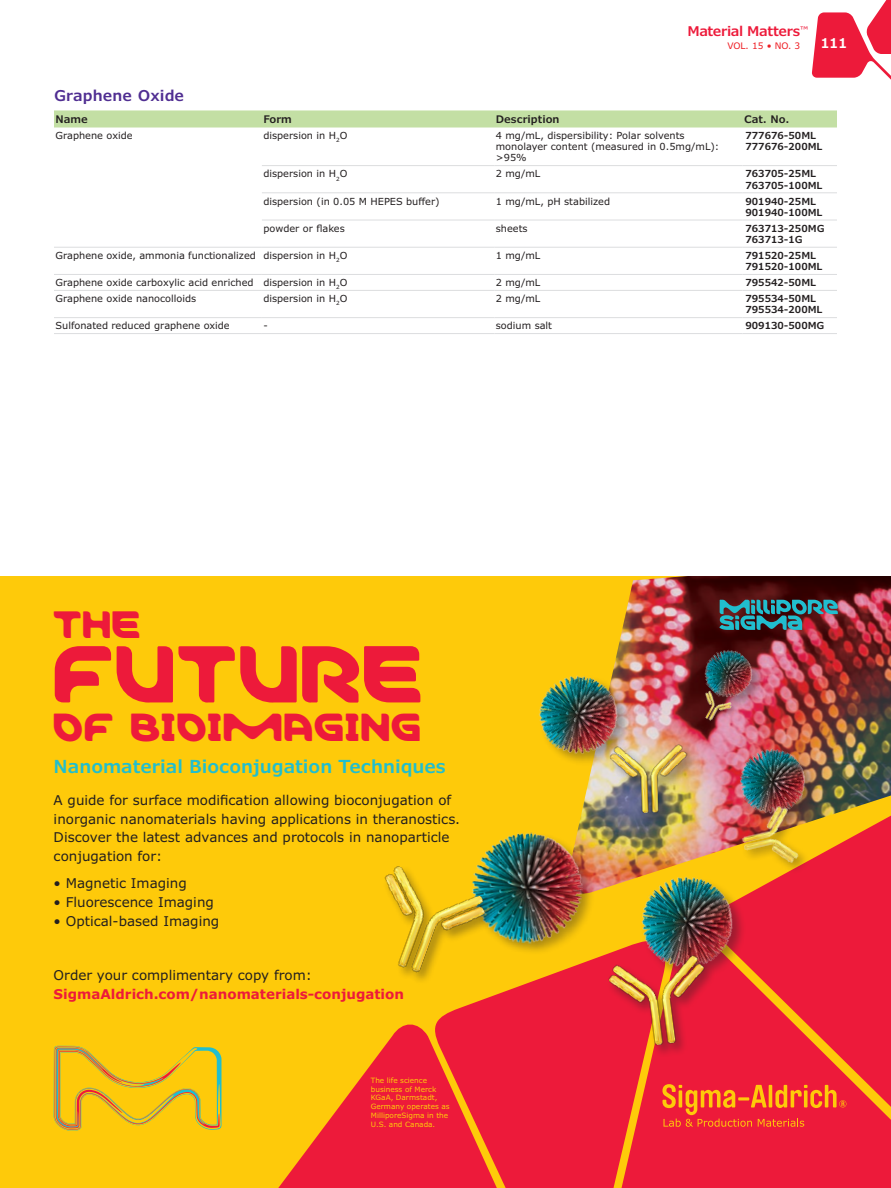
<style>
.page{position:relative;width:891px;height:1188px;background:#fff}
.page>*{position:absolute;margin:0;border:0;box-sizing:border-box;transform-origin:0 0}
.t1{font:81.9px "Merck";color:#ed1a3a}
.t2{font:39.9px "Merck";letter-spacing:.015em;color:#ed1a3a}
.t3{font:38.85px "Merck";color:#ed1a3a}
.t4{font:600 18px "Verdana Pro";color:#21bece}
.t5{font:600 15px "Verdana Pro";letter-spacing:.005em;color:#502e92}
.t6{font:13.5px/18.9px "Verdana Pro";color:#231f20}
.t7{font:700 13.5px "Verdana Pro";color:#ed1a3a}
.t8{font:600 13.5px "Verdana Pro";letter-spacing:-.025em;color:#ed1a3a}
.t9{font:600 13.5px "Verdana Pro";color:#fff}
.t10{font:600 10.5px "Verdana Pro";color:#231f20}
.t11{font:9.75px/11.2px "Verdana Pro";color:#231f20}
.t12{font:600 9.75px/11.2px "Verdana Pro";color:#231f20}
.t13{font:9px "Verdana Pro";color:#ee1d23}
.t14{font:9px "Verdana Pro";color:#ed1a3a}
.t15{font:7.35px/8.9px "Verdana Pro";color:#feca0a}
</style>
<div class="page">
<svg style="left:54px;top:0;width:837px;height:128px"></svg>
<hr style="left:262px;top:165px;width:232px;height:1px;background:#dcdddf">
<hr style="left:494px;top:165px;width:249px;height:1px;background:#dcdddf">
<hr style="left:742px;top:165px;width:95px;height:1px;background:#dcdddf">
<hr style="left:262px;top:192px;width:232px;height:1px;background:#dcdddf">
<hr style="left:494px;top:192px;width:249px;height:1px;background:#dcdddf">
<hr style="left:742px;top:192px;width:95px;height:1px;background:#dcdddf">
<hr style="left:262px;top:220px;width:232px;height:1px;background:#dcdddf">
<hr style="left:494px;top:220px;width:249px;height:1px;background:#dcdddf">
<hr style="left:742px;top:220px;width:95px;height:1px;background:#dcdddf">
<hr style="left:262px;top:247px;width:232px;height:1px;background:#dcdddf">
<hr style="left:494px;top:247px;width:249px;height:1px;background:#dcdddf">
<hr style="left:742px;top:247px;width:95px;height:1px;background:#dcdddf">
<hr style="left:54px;top:274px;width:208px;height:1px;background:#dcdddf">
<hr style="left:262px;top:274px;width:232px;height:1px;background:#dcdddf">
<hr style="left:494px;top:274px;width:249px;height:1px;background:#dcdddf">
<hr style="left:742px;top:274px;width:95px;height:1px;background:#dcdddf">
<hr style="left:54px;top:290px;width:208px;height:1px;background:#dcdddf">
<hr style="left:262px;top:290px;width:232px;height:1px;background:#dcdddf">
<hr style="left:494px;top:290px;width:249px;height:1px;background:#dcdddf">
<hr style="left:742px;top:290px;width:95px;height:1px;background:#dcdddf">
<hr style="left:54px;top:317px;width:208px;height:1px;background:#dcdddf">
<hr style="left:262px;top:317px;width:232px;height:1px;background:#dcdddf">
<hr style="left:494px;top:317px;width:249px;height:1px;background:#dcdddf">
<hr style="left:742px;top:317px;width:95px;height:1px;background:#dcdddf">
<hr style="left:54px;top:333px;width:208px;height:1px;background:#dcdddf">
<hr style="left:262px;top:333px;width:232px;height:1px;background:#dcdddf">
<hr style="left:494px;top:333px;width:249px;height:1px;background:#dcdddf">
<hr style="left:742px;top:333px;width:95px;height:1px;background:#dcdddf">
<hr style="left:54px;top:247px;width:208px;height:1px;background:#dcdddf">
<div style="left:0;top:575px;width:891px;height:613px;background:#feca0a"></div>
<svg style="left:438px;top:958px;width:156px;height:230px;background:#ef3333"></svg>
<svg style="left:278px;top:1021px;width:280px;height:167px;fill:#ed1a3a"></svg>
<svg style="left:594px;top:1062px;width:116px;height:126px;background:#ee2736"></svg>
<div style="left:710px;top:897px;width:181px;height:291px;background:#ed1a3a"></div>
<svg style="left:662px;top:1084px;width:184px;height:43px"></svg>
<svg style="left:54px;top:1046px;width:168px;height:85px"></svg>
<img style="left:578px;top:576px;width:313px;height:321px">
<div style="left:471px;top:832px;width:125px;height:124px;background:#231f20;opacity:.4"></div>
<img style="left:471px;top:827px;width:117px;height:121px">
<img style="left:623px;top:858px;width:128px;height:128px">
<img style="left:539px;top:660px;width:94px;height:110px">
<img style="left:727px;top:736px;width:91px;height:91px">
<div style="left:704px;top:649px;width:61px;height:61px;background:#231f20;opacity:.4"></div>
<img style="left:695px;top:641px;width:66px;height:65px">
<img style="left:594px;top:935px;width:126px;height:127px">
<div style="left:608px;top:743px;width:91px;height:84px;background:#231f20;opacity:.4"></div>
<img style="left:600px;top:729px;width:93px;height:94px">
<img style="left:728px;top:795px;width:81px;height:81px">
<div style="left:703px;top:690px;width:34px;height:37px;background:#231f20;opacity:.4"></div>
<img style="left:689px;top:683px;width:47px;height:47px">
<img style="left:384px;top:840px;width:119px;height:161px">
<div style="left:0;top:546px;width:891px;height:30px;background:#fff"></div>
<svg style="left:719px;top:600px;width:119px;height:30px;background:#446973"></svg>
<h3 class="t8" style="left:687px;top:23px;width:114px">Material Matters</h3>
<p class="t13" style="left:727px;top:40px;width:74px">VOL. 15 • NO. 3</p>
<p class="t14" style="left:800px;top:24px;width:10px">™</p>
<h3 class="t9" style="left:821px;top:35px;width:28px">111</h3>
<h3 class="t5" style="left:54px;top:86px;width:132px">Graphene Oxide</h3>
<p class="t10" style="left:56px;top:112px;width:34px">Name</p>
<p class="t10" style="left:263px;top:112px;width:30px">Form</p>
<p class="t10" style="left:496px;top:112px;width:65px">Description</p>
<p class="t10" style="left:744px;top:112px;width:47px">Cat. No.</p>
<p class="t11" style="left:56px;top:130px;width:79px">Graphene oxide</p>
<p class="t11" style="left:263px;top:130px;width:86px">dispersion in H<sub>2</sub>O</p>
<p class="t11" style="left:496px;top:130px;width:225px">4 mg/mL, dispersibility: Polar solvents monolayer content (measured in 0.5mg/mL): &gt;95%</p>
<p class="t12" style="left:746px;top:130px;width:79px">777676-50ML<br>777676-200ML</p>
<p class="t11" style="left:263px;top:168px;width:86px">dispersion in H<sub>2</sub>O</p>
<p class="t11" style="left:496px;top:168px;width:46px">2 mg/mL</p>
<p class="t12" style="left:746px;top:168px;width:79px">763705-25ML<br>763705-100ML</p>
<p class="t11" style="left:263px;top:195px;width:178px">dispersion (in 0.05 M HEPES buffer)</p>
<p class="t11" style="left:496px;top:195px;width:116px">1 mg/mL, pH stabilized</p>
<p class="t12" style="left:746px;top:195px;width:79px">901940-25ML<br>901940-100ML</p>
<p class="t11" style="left:263px;top:223px;width:83px">powder or flakes</p>
<p class="t11" style="left:496px;top:223px;width:33px">sheets</p>
<p class="t12" style="left:746px;top:223px;width:80px">763713-250MG<br>763713-1G</p>
<p class="t11" style="left:56px;top:250px;width:293px">Graphene oxide, ammonia functionalized dispersion in H<sub>2</sub>O</p>
<p class="t11" style="left:496px;top:250px;width:46px">1 mg/mL</p>
<p class="t12" style="left:746px;top:250px;width:79px">791520-25ML<br>791520-100ML</p>
<p class="t11" style="left:56px;top:277px;width:293px">Graphene oxide carboxylic acid enriched dispersion in H<sub>2</sub>O</p>
<p class="t11" style="left:496px;top:277px;width:46px">2 mg/mL</p>
<p class="t12" style="left:746px;top:277px;width:72px">795542-50ML</p>
<p class="t11" style="left:56px;top:293px;width:142px">Graphene oxide nanocolloids</p>
<p class="t11" style="left:263px;top:293px;width:86px">dispersion in H<sub>2</sub>O</p>
<p class="t11" style="left:496px;top:293px;width:46px">2 mg/mL</p>
<p class="t12" style="left:746px;top:293px;width:79px">795534-50ML<br>795534-200ML</p>
<p class="t11" style="left:56px;top:320px;width:176px">Sulfonated reduced graphene oxide</p>
<p class="t11" style="left:263px;top:320px;width:6px">-</p>
<p class="t11" style="left:496px;top:320px;width:58px">sodium salt</p>
<p class="t12" style="left:746px;top:320px;width:80px">909130-500MG</p>
<h3 class="t3" style="left:54px;top:601px;width:89px">THE</h3>
<h1 class="t1" style="left:54px;top:625px;width:373px">FUTURE</h1>
<h2 class="t2" style="left:54px;top:704px;width:370px">OF BIOIMAGING</h2>
<h3 class="t4" style="left:54px;top:755px;width:394px">Nanomaterial Bioconjugation Techniques</h3>
<h3 class="t6" style="left:54px;top:790px;width:408px">A guide for surface modification allowing bioconjugation of inorganic nanomaterials having applications in theranostics.<br>Discover the latest advances and protocols in nanoparticle conjugation for:</h3>
<h3 class="t6" style="left:54px;top:874px;width:135px">• Magnetic Imaging</h3>
<h3 class="t6" style="left:54px;top:893px;width:162px">• Fluorescence Imaging</h3>
<h3 class="t6" style="left:54px;top:912px;width:167px">• Optical-based Imaging</h3>
<h3 class="t6" style="left:54px;top:966px;width:260px">Order your complimentary copy from:</h3>
<h3 class="t7" style="left:54px;top:985px;width:352px">SigmaAldrich.com/nanomaterials-conjugation</h3>
<p class="t15" style="left:371px;top:1076px;width:80px">The life science business of Merck<br>KGaA, Darmstadt,<br>Germany operates as<br>MilliporeSigma in the<br>U.S. and Canada.</p>
</div>
